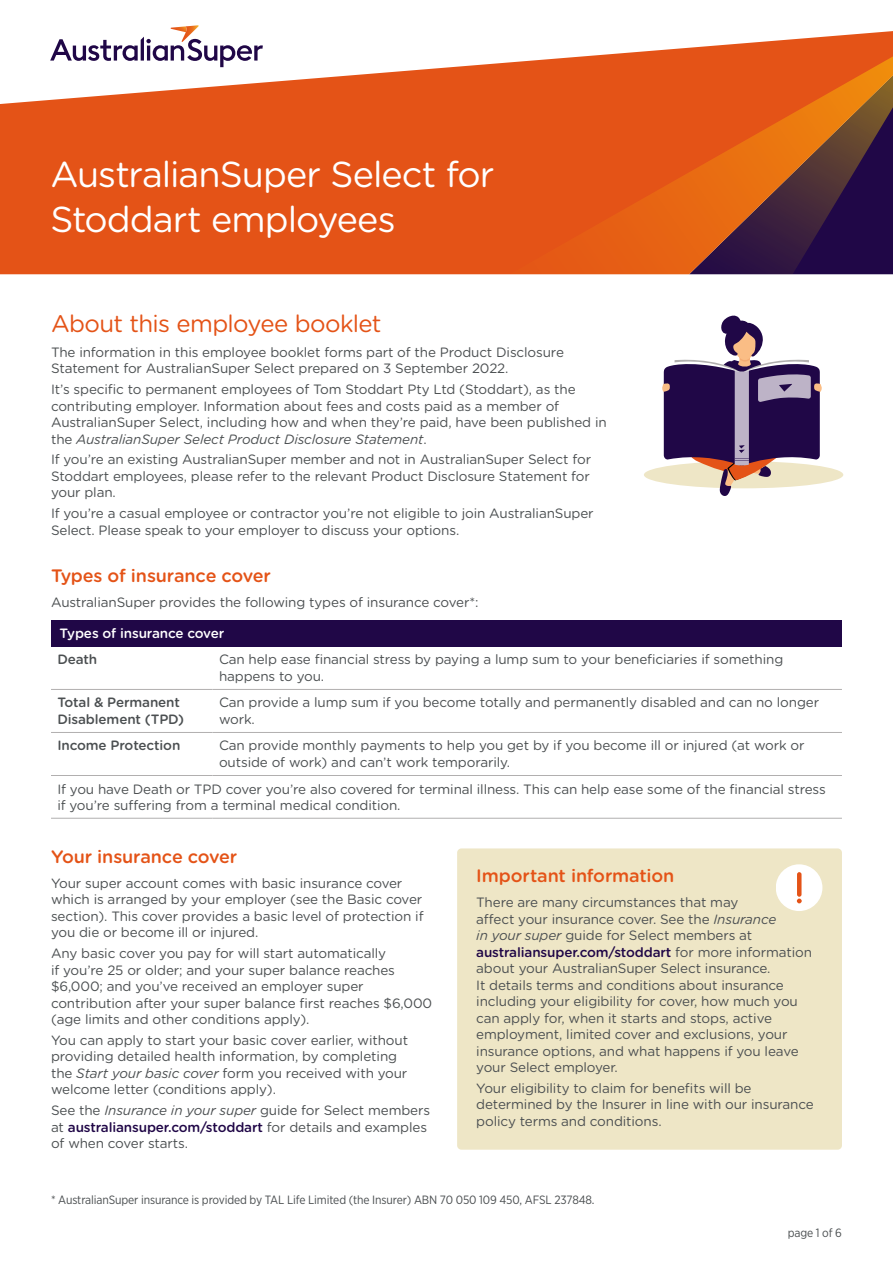
<style>
.page{position:relative;width:893px;height:1263px;background:#fff}
.page>*{position:absolute;margin:0;border:0;box-sizing:border-box;transform-origin:0 0}
.t1{font:36px/45px "Gotham Rounded";letter-spacing:-.025em;color:#fff}
.t2{font:24px "Gotham Rounded";letter-spacing:-.025em;color:#e45317}
.t3{font:500 18px "Gotham Rounded";letter-spacing:-.01em;color:#e45317}
.t4{font:13.5px/16.5px "Gotham Rounded";letter-spacing:-.01em;color:#4b4f51}
.t5{font:500 13.5px/16.5px "Gotham Rounded";letter-spacing:-.01em;color:#4b4f51}
.t6{font:500 13.5px "Gotham Rounded";letter-spacing:-.01em;color:#fff}
.t7{font:12px "Gotham Narrow";letter-spacing:-.01em;color:#4b4f51}
.s1{font-style:italic}
.s2{font-weight:500;color:#200747}
</style>
<div class="page">
<svg style="left:0;top:31px;width:893px;height:243px;fill:#e45317"></svg>
<svg style="left:510px;top:56px;width:383px;height:218px"></svg>
<svg style="left:50px;top:25px;width:213px;height:42px"></svg>
<div style="left:51px;top:620px;width:791px;height:26px;background:#200747"></div>
<hr style="left:51px;top:689px;width:162px;height:1px;background:#b1afaf">
<hr style="left:213px;top:689px;width:629px;height:1px;background:#b1afaf">
<hr style="left:51px;top:732px;width:162px;height:1px;background:#b1afaf">
<hr style="left:213px;top:732px;width:629px;height:1px;background:#b1afaf">
<hr style="left:51px;top:775px;width:162px;height:1px;background:#b1afaf">
<hr style="left:213px;top:775px;width:629px;height:1px;background:#b1afaf">
<hr style="left:51px;top:818px;width:162px;height:1px;background:#b1afaf">
<hr style="left:213px;top:818px;width:629px;height:1px;background:#b1afaf">
<div style="left:644px;top:461px;width:199px;height:27px;background:#eee6c6;border-radius:50%"></div>
<svg style="left:661px;top:315px;width:162px;height:181px"></svg>
<div style="left:457px;top:848px;width:385px;height:302px;background:#eee6c6;border-radius:4px"></div>
<div style="left:776px;top:864px;width:46px;height:47px;background:#fff;border-radius:50%"></div>
<svg style="left:797px;top:898px;width:5px;height:5px"></svg>
<hr style="left:797px;top:872px;width:4px;height:25px;background:#e45317;border-radius:2px">
<h1 class="t1" style="left:50px;top:151px;width:445px">AustralianSuper Select for<br>Stoddart employees</h1>
<h2 class="t2" style="left:51px;top:307px;width:332px">About this employee booklet</h2>
<p class="t4" style="left:51px;top:343px;width:514px">The information in this employee booklet forms part of the Product Disclosure<br>Statement for AustralianSuper Select prepared on 3 September 2022.</p>
<p class="t4" style="left:51px;top:380px;width:557px">It’s specific to permanent employees of Tom Stoddart Pty Ltd (Stoddart), as the contributing employer. Information about fees and costs paid as a member of AustralianSuper Select, including how and when they’re paid, have been published in the <span class="s1">AustralianSuper Select Product Disclosure Statement</span>.</p>
<p class="t4" style="left:51px;top:451px;width:542px;text-align:justify">If you’re an existing AustralianSuper member and not in AustralianSuper Select for Stoddart employees, please refer to the relevant Product Disclosure Statement for your plan.</p>
<p class="t4" style="left:51px;top:504px;width:544px">If you’re a casual employee or contractor you’re not eligible to join AustralianSuper<br>Select. Please speak to your employer to discuss your options.</p>
<h3 class="t3" style="left:51px;top:563px;width:221px">Types of insurance cover</h3>
<p class="t4" style="left:51px;top:593px;width:429px">AustralianSuper provides the following types of insurance cover*:</p>
<p class="t6" style="left:60px;top:623px;width:166px">Types of insurance cover</p>
<p class="t5" style="left:57px;top:651px;width:41px">Death</p>
<p class="t4" style="left:219px;top:651px;width:566px">Can help ease financial stress by paying a lump sum to your beneficiaries if something happens to you.</p>
<p class="t5" style="left:57px;top:694px;width:128px">Total &amp; Permanent<br>Disablement (TPD)</p>
<p class="t4" style="left:219px;top:694px;width:602px">Can provide a lump sum if you become totally and permanently disabled and can no longer work.</p>
<p class="t5" style="left:57px;top:737px;width:124px">Income Protection</p>
<p class="t4" style="left:219px;top:737px;width:587px">Can provide monthly payments to help you get by if you become ill or injured (at work or outside of work) and can’t work temporarily.</p>
<p class="t4" style="left:57px;top:780px;width:770px">If you have Death or TPD cover you’re also covered for terminal illness. This can help ease some of the financial stress if you’re suffering from a terminal medical condition.</p>
<h3 class="t3" style="left:51px;top:844px;width:188px">Your insurance cover</h3>
<p class="t4" style="left:51px;top:874px;width:374px">Your super account comes with basic insurance cover which is arranged by your employer (see the Basic cover section). This cover provides a basic level of protection if you die or become ill or injured.</p>
<p class="t4" style="left:51px;top:944px;width:383px">Any basic cover you pay for will start automatically<br>if you’re 25 or older; and your super balance reaches $6,000; and you’ve received an employer super contribution after your super balance first reaches $6,000 (age limits and other conditions apply).</p>
<p class="t4" style="left:51px;top:1031px;width:359px">You can apply to start your basic cover earlier, without providing detailed health information, by completing the <span class="s1">Start your basic cover</span> form you received with your welcome letter (conditions apply).</p>
<p class="t4" style="left:51px;top:1101px;width:381px">See the <span class="s1">Insurance in your super</span> guide for Select members at <span class="s2">australiansuper.com/stoddart</span> for details and examples of when cover starts.</p>
<h3 class="t3" style="left:476px;top:863px;width:199px">Important information</h3>
<p class="t4" style="left:476px;top:893px;width:337px">There are many circumstances that may<br>affect your insurance cover. See the <span class="s1">Insurance<br>in your super</span> guide for Select members at <span class="s2">australiansuper.com/stoddart</span> for more information about your AustralianSuper Select insurance.<br>It details terms and conditions about insurance including your eligibility for cover, how much you can apply for, when it starts and stops, active employment, limited cover and exclusions, your insurance options, and what happens if you leave your Select employer.</p>
<p class="t4" style="left:476px;top:1079px;width:339px">Your eligibility to claim for benefits will be determined by the Insurer in line with our insurance policy terms and conditions.</p>
<p class="t7" style="left:51px;top:1192px;width:545px">* AustralianSuper insurance is provided by TAL Life Limited (the Insurer) ABN 70 050 109 450, AFSL 237848.</p>
<p class="t7" style="left:788px;top:1226px;width:56px">page 1 of 6</p>
</div>
